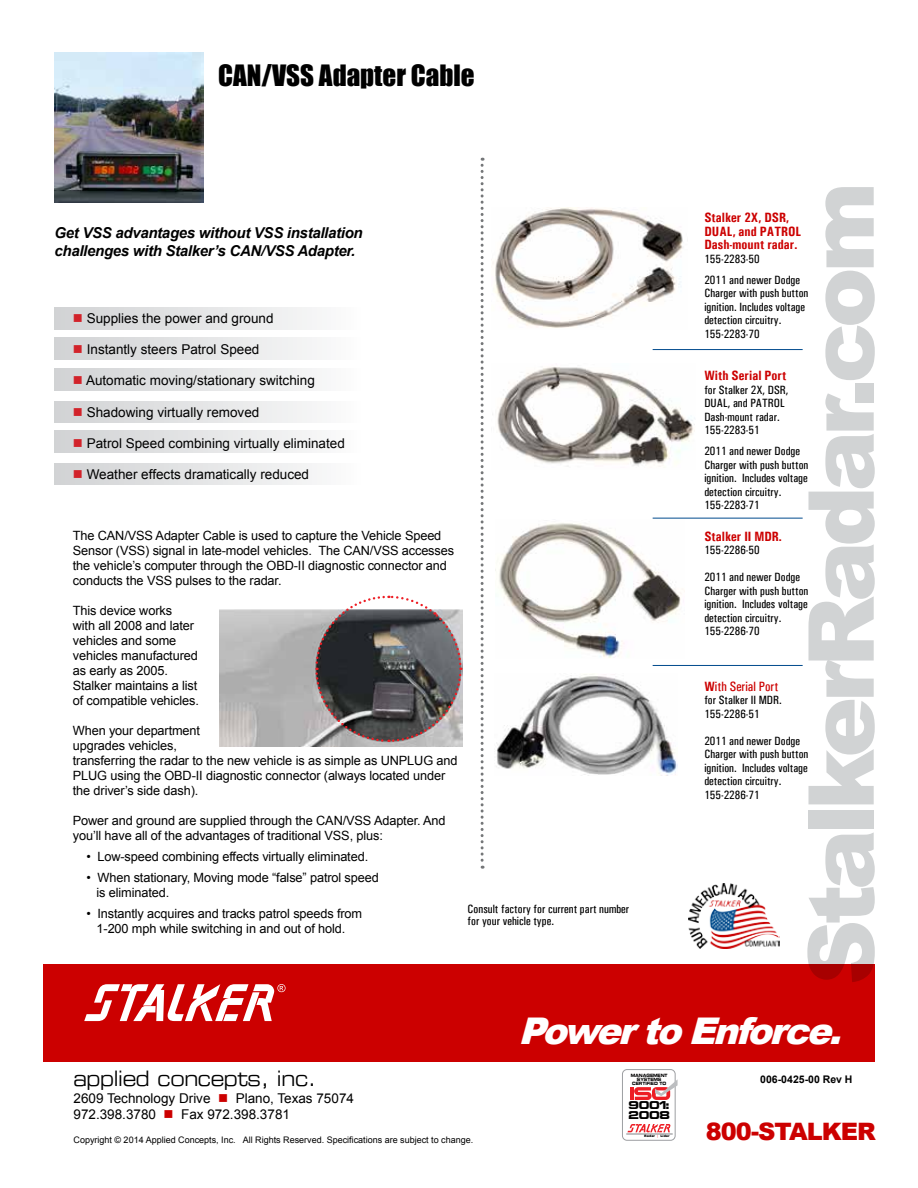
<style>
.page{position:relative;width:918px;height:1188px;background:#fff}
.page>*{position:absolute;margin:0;border:0;box-sizing:border-box;transform-origin:0 0}
.t1{font:900 91.05px "Arial";letter-spacing:-.06em;color:#d1d3d4}
.t2{font:italic 900 36.75px "Arial";color:#fff}
.t3{font:27px "Impact";color:#000}
.t4{font:900 24px "Arial";letter-spacing:-.04em;color:#c00}
.t5{font:21px "Eurostile Extended Two";letter-spacing:-.02em;color:#000;scale:.84 1}
.t6{font:italic 700 15px/18px "Arial";letter-spacing:-.02em;color:#000}
.t7{font:13.5px/16.2px "Arial";color:#000}
.t8{font:700 13.5px/13.5px "Univers Condensed";color:#c00}
.t9{font:13.5px "Univers Condensed";color:#c00}
.t10{font:12.75px/15px "Arial";letter-spacing:-.01em;color:#000}
.t11{font:12px/13.5px "Univers Condensed";color:#000}
.t12{font:700 10.5px "Arial";color:#000}
.t13{font:700 9.75px/9.8px "Euro Technic Ext";letter-spacing:-.02em;color:#000}
.t14{font:9px "Arial";color:#000}
.t15{font:4.35px/4.3px "Eurostile Bold Extended Two";letter-spacing:-.02em;color:#000;text-align:center;scale:.78 1}
.t16{font:900 3.3px "Arial";color:#000}
.s1{color:#d2232a}
.s2{font-weight:700}
.s3{color:#c00}
.s4{font-weight:400;color:#ed1d24}
</style>
<div class="page">
<img style="left:54px;top:53px;width:150px;height:149px">
<div style="left:43px;top:964px;width:832px;height:98px;background:#c00"></div>
<svg style="left:84px;top:984px;width:202px;height:37px"></svg>
<div style="left:622px;top:1069px;width:53px;height:72px;border:1px solid #9d9fa2;border-radius:5px"></div>
<svg style="left:627px;top:1124px;width:43px;height:8px"></svg>
<hr style="left:630px;top:1087px;width:4px;height:13px;background:#ed1d24">
<svg style="left:634px;top:1079px;width:44px;height:21px"></svg>
<hr style="left:626px;top:1134px;width:47px;height:1px;background:#808285">
<div style="left:54px;top:308px;width:310px;height:21px;background:linear-gradient(to right,#d0d2d4,#fcfcfc)"></div>
<div style="left:54px;top:338px;width:310px;height:21px;background:linear-gradient(to right,#d0d2d4,#fcfcfc)"></div>
<div style="left:54px;top:369px;width:310px;height:21px;background:linear-gradient(to right,#d0d2d4,#fcfcfc)"></div>
<div style="left:54px;top:401px;width:310px;height:21px;background:linear-gradient(to right,#d0d2d4,#fcfcfc)"></div>
<div style="left:54px;top:431px;width:310px;height:21px;background:linear-gradient(to right,#d0d2d4,#fcfcfc)"></div>
<div style="left:54px;top:463px;width:310px;height:22px;background:linear-gradient(to right,#d0d2d4,#fcfcfc)"></div>
<img style="left:688px;top:884px;width:91px;height:64px">
<img style="left:492px;top:207px;width:191px;height:121px">
<img style="left:492px;top:367px;width:203px;height:100px">
<img style="left:495px;top:523px;width:186px;height:135px">
<img style="left:219px;top:609px;width:243px;height:137px">
<svg style="left:314px;top:595px;width:149px;height:148px;background:#716e70"></svg>
<svg style="left:481px;top:158px;width:3px;height:711px"></svg>
<img style="left:496px;top:674px;width:181px;height:102px">
<hr style="left:653px;top:349px;width:150px;height:1px;background:#004b8d">
<hr style="left:653px;top:518px;width:150px;height:1px;background:#004b8d">
<hr style="left:653px;top:665px;width:150px;height:1px;background:#004b8d">
<h3 class="t3" style="left:218px;top:55px;width:258px">CAN/VSS Adapter Cable</h3>
<p class="t6" style="left:54px;top:224px;width:310px">Get VSS advantages without VSS installation challenges with Stalker’s CAN/VSS Adapter.</p>
<p class="t7" style="left:73px;top:310px;width:202px"><span class="s1">■</span> Supplies the power and ground</p>
<p class="t7" style="left:73px;top:342px;width:188px"><span class="s1">■</span> Instantly steers Patrol Speed</p>
<p class="t7" style="left:73px;top:373px;width:243px"><span class="s1">■</span> Automatic moving/stationary switching</p>
<p class="t7" style="left:73px;top:404px;width:188px"><span class="s1">■</span> Shadowing virtually removed</p>
<p class="t7" style="left:73px;top:435px;width:273px"><span class="s1">■</span> Patrol Speed combining virtually eliminated</p>
<p class="t7" style="left:73px;top:466px;width:238px"><span class="s1">■</span> Weather effects dramatically reduced</p>
<p class="t10" style="left:73px;top:528px;width:383px">The CAN/VSS Adapter Cable is used to capture the Vehicle Speed Sensor (VSS) signal in late-model vehicles. The CAN/VSS accesses the vehicle’s computer through the OBD-II diagnostic connector and conducts the VSS pulses to the radar.</p>
<p class="t10" style="left:73px;top:603px;width:128px">This device works<br>with all 2008 and later vehicles and some vehicles manufactured as early as 2005.<br>Stalker maintains a list of compatible vehicles.</p>
<p class="t10" style="left:73px;top:723px;width:386px">When your department<br>upgrades vehicles,<br>transferring the radar to the new vehicle is as simple as UNPLUG and PLUG using the OBD-II diagnostic connector (always located under the driver’s side dash).</p>
<p class="t10" style="left:73px;top:813px;width:374px">Power and ground are supplied through the CAN/VSS Adapter. And you’ll have all of the advantages of traditional VSS, plus:</p>
<p class="t10" style="left:86px;top:849px;width:283px">• Low-speed combining effects virtually eliminated.</p>
<p class="t10" style="left:97px;top:870px;width:284px;text-indent:-10px">• When stationary, Moving mode “false” patrol speed is eliminated.</p>
<p class="t10" style="left:86px;top:906px;width:277px;text-align:center">• Instantly acquires and tracks patrol speeds from<br>1-200 mph while switching in and out of hold.</p>
<p class="t11" style="left:468px;top:903px;width:163px;line-height:12px">Consult factory for current part number for your vehicle type.</p>
<h1 class="t1" style="left:775px;top:985px;width:805px;rotate:-90deg">StalkerRadar.com</h1>
<p class="t8" style="left:704px;top:211px;width:98px">Stalker 2X, DSR,<br>DUAL, and PATROL<br>Dash-mount radar.</p>
<p class="t11" style="left:704px;top:248px;width:97px;line-height:21px">155-2283-50<br>2011 and newer Dodge</p>
<p class="t11" style="left:704px;top:286px;width:106px">Charger with push button ignition. Includes voltage detection circuitry.<br>155-2283-70</p>
<p class="t8" style="left:704px;top:369px;width:83px">With Serial Port</p>
<p class="t11" style="left:704px;top:383px;width:86px">for Stalker 2X, DSR,<br>DUAL, and PATROL<br>Dash-mount radar.<br>155-2283-51</p>
<p class="t11" style="left:704px;top:445px;width:106px">2011 and newer Dodge<br>Charger with push button ignition. Includes voltage detection circuitry.<br>155-2283-71</p>
<p class="t8" style="left:704px;top:529px;width:79px">Stalker II MDR.</p>
<p class="t11" style="left:704px;top:543px;width:57px">155-2286-50</p>
<p class="t11" style="left:704px;top:570px;width:106px">2011 and newer Dodge<br>Charger with push button ignition. Includes voltage detection circuitry.<br>155-2286-70</p>
<p class="t9" style="left:704px;top:678px;width:75px"><span class="s2">W</span>ith Serial Port</p>
<p class="t11" style="left:704px;top:693px;width:79px">for Stalker II MDR.<br>155-2286-51</p>
<p class="t11" style="left:704px;top:734px;width:106px">2011 and newer Dodge<br>Charger with push button ignition. Includes voltage detection circuitry.<br>155-2286-71</p>
<h3 class="t5" style="left:74px;top:1064px;width:290px">applied concepts, inc.</h3>
<p class="t7" style="left:74px;top:1090px;width:282px">2609 Technology Drive <span class="s3">■</span> Plano, Texas 75074<br>972.398.3780 <span class="s3">■</span> Fax 972.398.3781</p>
<p class="t14" style="left:74px;top:1134px;width:401px">Copyright © 2014 Applied Concepts, Inc. All Rights Reserved. Specifications are subject to change.</p>
<h2 class="t2" style="left:518px;top:1004px;width:338px">PowertoEnforce.</h2>
<p class="t15" style="left:631px;top:1073px;width:49px">MANAGEMENT<br>SYSTEMS<br>CERTIFIED TO</p>
<p class="t13" style="left:629px;top:1100px;width:43px">9001:<br>2008</p>
<p class="t16" style="left:644px;top:1134px;width:27px">Radar <span class="s4">|</span> Lidar</p>
<p class="t12" style="left:760px;top:1072px;width:94px">006-0425-00 Rev H</p>
<h3 class="t4" style="left:706px;top:1114px;width:172px">800-STALKER</h3>
</div>
